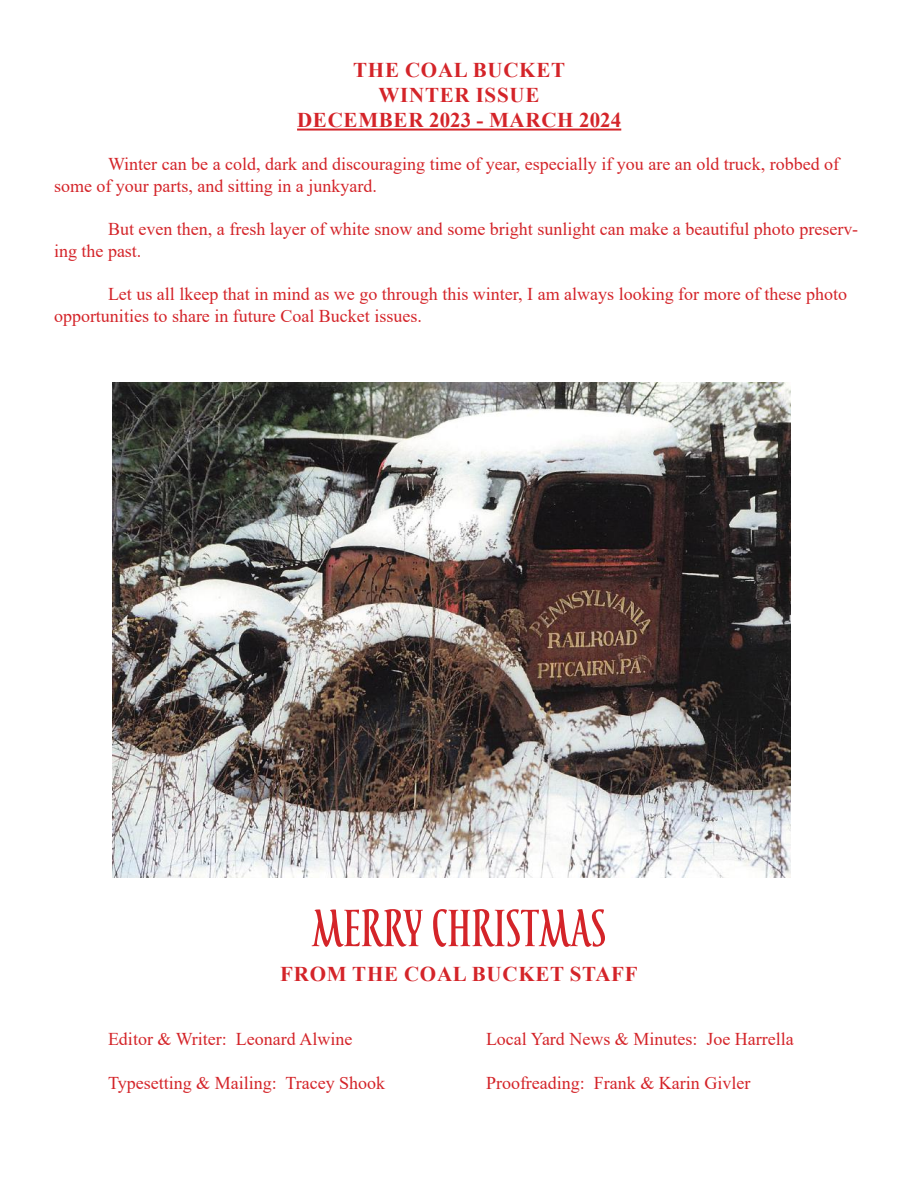
<style>
.page{position:relative;width:918px;height:1188px;background:#fff}
.page>*{position:absolute;margin:0;border:0;box-sizing:border-box;transform-origin:0 0}
.t1{font:700 54px "Tacitus Pro";color:#d42429}
.t2{font:700 21px/25.2px "Times New Roman";letter-spacing:.035em;color:#d42429;text-align:center}
.t3{font:18px/21.6px "Times New Roman";color:#d42429}
</style>
<div class="page">
<hr style="left:297px;top:129px;width:324px;height:2px;background:#d42429">
<img style="left:112px;top:382px;width:679px;height:496px">
<p class="t2" style="left:297px;top:57px;width:326px">THE COAL BUCKET<br>WINTER ISSUE<br>DECEMBER 2023 - MARCH 2024</p>
<p class="t3" style="left:54px;top:153px;width:787px;text-indent:54px">Winter can be a cold, dark and discouraging time of year, especially if you are an old truck, robbed of some of your parts, and sitting in a junkyard.</p>
<p class="t3" style="left:54px;top:218px;width:806px;text-indent:54px">But even then, a fresh layer of white snow and some bright sunlight can make a beautiful photo preserv&shy;ing the past.</p>
<p class="t3" style="left:54px;top:283px;width:795px;text-indent:54px">Let us all lkeep that in mind as we go through this winter, I am always looking for more of these photo opportunities to share in future Coal Bucket issues.</p>
<h1 class="t1" style="left:312px;top:901px;width:296px">MERRY CHRISTMAS</h1>
<p class="t2" style="left:280px;top:960px;width:359px">FROM THE COAL BUCKET STAFF</p>
<p class="t3" style="left:108px;top:1028px;width:246px">Editor &amp; Writer: Leonard Alwine</p>
<p class="t3" style="left:486px;top:1028px;width:309px">Local Yard News &amp; Minutes: Joe Harrella</p>
<p class="t3" style="left:108px;top:1071px;width:279px">Typesetting &amp; Mailing: Tracey Shook</p>
<p class="t3" style="left:486px;top:1071px;width:266px">Proofreading: Frank &amp; Karin Givler</p>
</div>
